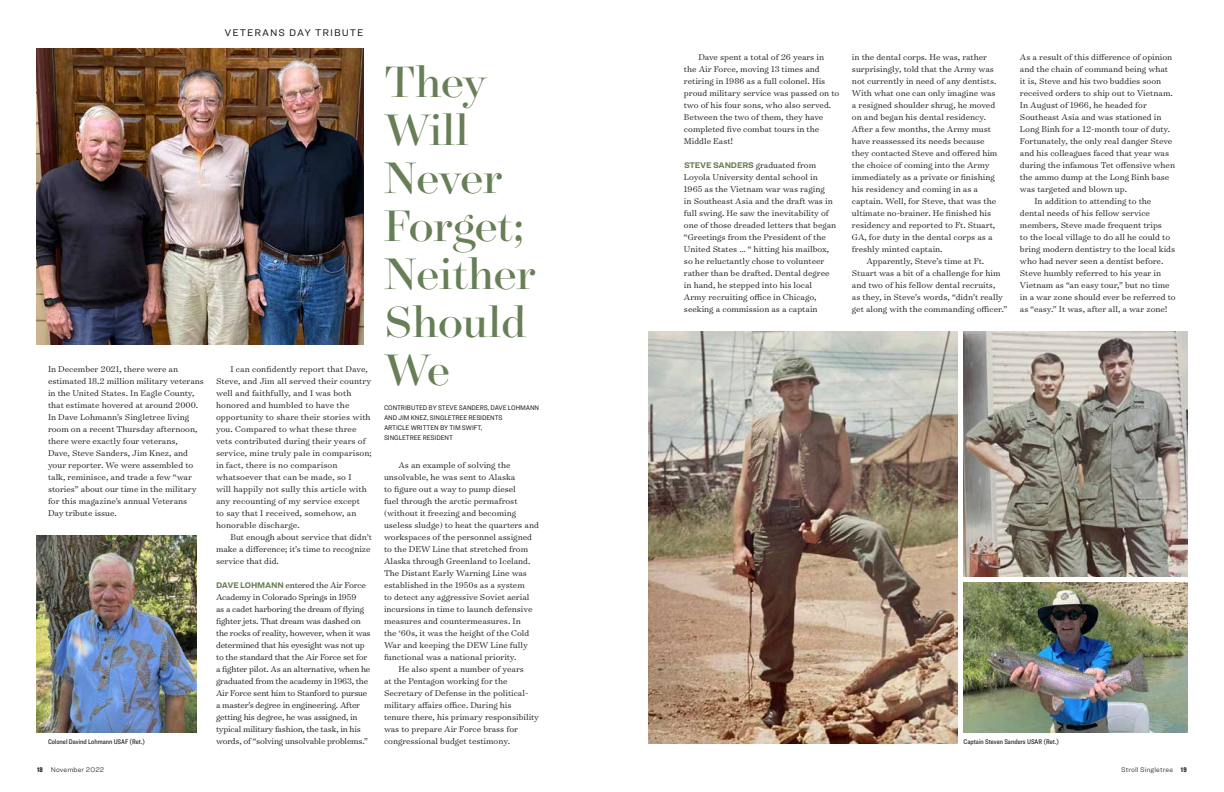
<style>
.page{position:relative;width:1224px;height:792px;background:#fff}
.page>*{position:absolute;margin:0;border:0;box-sizing:border-box;transform-origin:0 0}
.t1{font:50px/48px "Surveyor Fine";color:#677f57}
.t2{font:10px "Ringside";letter-spacing:.1em;color:#1c1b1a}
.t3{font:300 9.5px/12px "Surveyor Text";color:#1c1b1a}
.t4{font:300 9.5px/12px "Surveyor Text";letter-spacing:-.02em;color:#1c1b1a}
.t5{font:7px/10px "Ringside Narrow";letter-spacing:-.01em;color:#1c1b1a}
.t6{font:500 7px "Ringside Condensed";color:#1c1b1a}
.t7{font:300 7px "Ringside";letter-spacing:.015em;color:#1c1b1a}
.s1{font-family:"Ringside";font-weight:700;font-size:8.5px;color:#677f57}
.s2{font-family:"Ringside Compressed";font-weight:900}
</style>
<div class="page">
<img style="left:36px;top:48px;width:328px;height:296px">
<img style="left:36px;top:536px;width:160px;height:197px">
<img style="left:648px;top:332px;width:310px;height:412px">
<img style="left:964px;top:332px;width:224px;height:245px">
<img style="left:964px;top:583px;width:224px;height:150px">
<p class="t2" style="left:225px;top:25px;width:140px">VETERANS DAY TRIBUTE</p>
<p class="t3" style="left:1020px;top:50px;width:154px">As a result of this difference of opinion</p>
<p class="t3" style="left:1020px;top:62px;width:150px">and the chain of command being what</p>
<p class="t3" style="left:1020px;top:74px;width:143px">it is, Steve and his two buddies soon</p>
<p class="t3" style="left:1020px;top:86px;width:154px">received orders to ship out to Vietnam.</p>
<p class="t3" style="left:1020px;top:98px;width:128px">In August of 1966, he headed for</p>
<p class="t3" style="left:1020px;top:110px;width:143px">Southeast Asia and was stationed in</p>
<p class="t3" style="left:1020px;top:122px;width:152px">Long Binh for a 12-month tour of duty.</p>
<p class="t3" style="left:1020px;top:134px;width:154px">Fortunately, the only real danger Steve</p>
<p class="t3" style="left:1020px;top:146px;width:151px">and his colleagues faced that year was</p>
<p class="t3" style="left:1020px;top:158px;width:157px">during the infamous Tet offensive when</p>
<p class="t3" style="left:1020px;top:170px;width:151px">the ammo dump at the Long Binh base</p>
<p class="t3" style="left:1020px;top:182px;width:109px">was targeted and blown up.</p>
<p class="t3" style="left:1034px;top:194px;width:118px">In addition to attending to the</p>
<p class="t3" style="left:1020px;top:206px;width:132px">dental needs of his fellow service</p>
<p class="t3" style="left:1020px;top:218px;width:143px">members, Steve made frequent trips</p>
<p class="t3" style="left:1020px;top:230px;width:152px">to the local village to do all he could to</p>
<p class="t3" style="left:1020px;top:242px;width:157px">bring modern dentistry to the local kids</p>
<p class="t3" style="left:1020px;top:254px;width:145px">who had never seen a dentist before.</p>
<p class="t3" style="left:1020px;top:266px;width:143px">Steve humbly referred to his year in</p>
<p class="t3" style="left:1020px;top:278px;width:151px">Vietnam as “an easy tour,” but no time</p>
<p class="t3" style="left:1020px;top:290px;width:157px">in a war zone should ever be referred to</p>
<p class="t3" style="left:1020px;top:302px;width:149px">as “easy.” It was, after all, a war zone!</p>
<p class="t3" style="left:684px;top:50px;width:157px;text-indent:14px">Dave spent a total of 26 years in<br>the Air Force, moving 13 times and retiring in 1986 as a full colonel. His proud military service was passed on to two of his four sons, who also served.<br>Between the two of them, they have completed five combat tours in the<br>Middle East!</p>
<p class="t3" style="left:684px;top:158px;width:154px"><span class="s1">STEVE SANDERS</span> graduated from Loyola University dental school in 1965 as the Vietnam war was raging<br>in Southeast Asia and the draft was in full swing. He saw the inevitability of one of those dreaded letters that began “Greetings from the President of the United States … “ hitting his mailbox, so he reluctantly chose to volunteer rather than be drafted. Dental degree in hand, he stepped into his local Army recruiting office in Chicago, seeking a commission as a captain</p>
<p class="t3" style="left:852px;top:50px;width:147px">in the dental corps. He was, rather surprisingly, told that the Army was not currently in need of any dentists.<br>With what one can only imagine was a resigned shoulder shrug, he moved on and began his dental residency.<br>After a few months, the Army must have reassessed its needs because they contacted Steve and offered him the choice of coming into the Army immediately as a private or finishing his residency and coming in as a captain. Well, for Steve, that was the ultimate no-brainer. He finished his residency and reported to Ft. Stuart, GA, for duty in the dental corps as a freshly minted captain.</p>
<p class="t3" style="left:852px;top:254px;width:157px;text-indent:14px">Apparently, Steve’s time at Ft.<br>Stuart was a bit of a challenge for him and two of his fellow dental recruits,<br>as they, in Steve’s words, “didn’t really get along with the commanding officer.”</p>
<h1 class="t1" style="left:384px;top:57px;width:154px">They<br>Will<br>Never<br>Forget;<br>Neither<br>Should<br>We</h1>
<p class="t5" style="left:384px;top:403px;width:157px">CONTRIBUTED BY STEVE SANDERS, DAVE LOHMANN<br>AND JIM KNEZ, SINGLETREE RESIDENTS<br>ARTICLE WRITTEN BY TIM SWIFT,<br>SINGLETREE RESIDENT</p>
<p class="t3" style="left:48px;top:363px;width:157px">In December 2021, there were an estimated 18.2 million military veterans in the United States. In Eagle County, that estimate hovered at around 2000.<br>In Dave Lohmann’s Singletree living room on a recent Thursday afternoon, there were exactly four veterans,<br>Dave, Steve Sanders, Jim Knez, and your reporter. We were assembled to talk, reminisce, and trade a few “war stories” about our time in the military for this magazine’s annual Veterans Day tribute issue.</p>
<p class="t3" style="left:216px;top:363px;width:157px;text-indent:14px">I can confidently report that Dave, Steve, and Jim all served their country well and faithfully, and I was both honored and humbled to have the opportunity to share their stories with you. Compared to what these three vets contributed during their years of service, mine truly pale in comparison; in fact, there is no comparison whatsoever that can be made, so I<br>will happily not sully this article with any recounting of my service except<br>to say that I received, somehow, an honorable discharge.</p>
<p class="t3" style="left:216px;top:531px;width:158px;text-indent:14px">But enough about service that didn’t make a difference; it’s time to recognize service that did.</p>
<p class="t4" style="left:216px;top:579px;width:156px"><span class="s1">DAVE LOHMANN</span> entered the Air Force Academy in Colorado Springs in 1959<br>as a cadet harboring the dream of flying fighter jets. That dream was dashed on the rocks of reality, however, when it was determined that his eyesight was not up to the standard that the Air Force set for a fighter pilot. As an alternative, when he graduated from the academy in 1963, the Air Force sent him to Stanford to pursue a master’s degree in engineering. After getting his degree, he was assigned, in typical military fashion, the task, in his words, of “solving unsolvable problems.”</p>
<p class="t3" style="left:398px;top:459px;width:114px">As an example of solving the</p>
<p class="t3" style="left:384px;top:471px;width:133px">unsolvable, he was sent to Alaska</p>
<p class="t3" style="left:384px;top:483px;width:133px">to figure out a way to pump diesel</p>
<p class="t3" style="left:384px;top:495px;width:135px">fuel through the arctic permafrost</p>
<p class="t3" style="left:384px;top:507px;width:134px">(without it freezing and becoming</p>
<p class="t3" style="left:384px;top:519px;width:156px">useless sludge) to heat the quarters and</p>
<p class="t3" style="left:384px;top:531px;width:150px">workspaces of the personnel assigned</p>
<p class="t3" style="left:384px;top:543px;width:146px">to the DEW Line that stretched from</p>
<p class="t3" style="left:384px;top:555px;width:148px">Alaska through Greenland to Iceland.</p>
<p class="t3" style="left:384px;top:567px;width:145px">The Distant Early Warning Line was</p>
<p class="t3" style="left:384px;top:579px;width:142px">established in the 1950s as a system</p>
<p class="t3" style="left:384px;top:591px;width:147px">to detect any aggressive Soviet aerial</p>
<p class="t3" style="left:384px;top:603px;width:150px">incursions in time to launch defensive</p>
<p class="t3" style="left:384px;top:615px;width:138px">measures and countermeasures. In</p>
<p class="t3" style="left:384px;top:627px;width:147px">the ‘60s, it was the height of the Cold</p>
<p class="t3" style="left:384px;top:639px;width:145px">War and keeping the DEW Line fully</p>
<p class="t3" style="left:384px;top:651px;width:134px">functional was a national priority.</p>
<p class="t3" style="left:398px;top:663px;width:127px">He also spent a number of years</p>
<p class="t3" style="left:384px;top:675px;width:125px">at the Pentagon working for the</p>
<p class="t3" style="left:384px;top:687px;width:146px">Secretary of Defense in the political-</p>
<p class="t3" style="left:384px;top:699px;width:129px">military affairs office. During his</p>
<p class="t3" style="left:384px;top:711px;width:157px">tenure there, his primary responsibility</p>
<p class="t3" style="left:384px;top:723px;width:136px">was to prepare Air Force brass for</p>
<p class="t6" style="left:48px;top:737px;width:99px">Colonel Davind Lohmann USAF (Ret.)</p>
<p class="t3" style="left:384px;top:735px;width:128px">congressional budget testimony.</p>
<p class="t6" style="left:964px;top:737px;width:97px">Captain Steven Sanders USAR (Ret.)</p>
<p class="t7" style="left:37px;top:764px;width:69px"><span class="s2">18</span> November 2022</p>
<p class="t7" style="left:1121px;top:764px;width:67px">Stroll Singletree <span class="s2">19</span></p>
</div>
